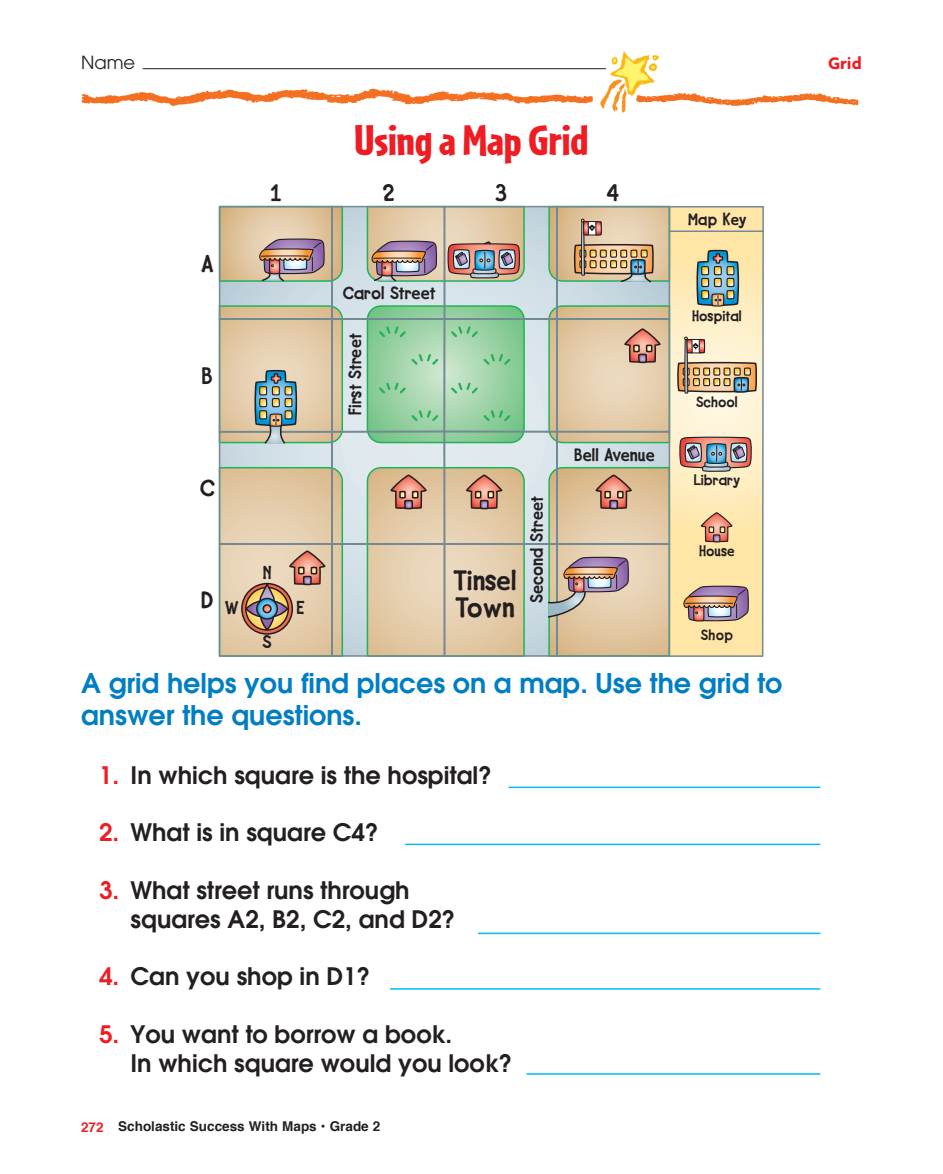
<style>
.page{position:relative;width:943px;height:1174px;background:#fff}
.page>*{position:absolute;margin:0;border:0;box-sizing:border-box;transform-origin:0 0}
.t1{font:900 45px "Cafeteria";color:#ee1d23}
.t2{font:28.5px/27px "Tykewriter";color:#231f20}
.t3{font:600 27px/32.4px "Avant Garde";color:#007ec5}
.t4{font:600 24px/28.8px "Avant Garde";color:#231f20}
.t5{font:24px "Tykewriter";color:#231f20}
.t6{font:18.6px "Tykewriter";color:#231f20}
.t7{font:18px "Tykewriter";color:#231f20}
.t8{font:18px "Avant Garde";color:#231f20}
.t9{font:700 18px "Agenda";color:#ee1d23}
.t10{font:16.5px "Tykewriter";color:#231f20}
.t11{font:15px "Tykewriter";color:#231f20}
.t12{font:700 13.5px "Helvetica";color:#231f20}
.s1{color:#ee1d23}
</style>
<div class="page">
<img style="left:81px;top:51px;width:778px;height:62px">
<hr style="left:143px;top:68px;width:463px;height:1px;background:#231f20">
<svg style="left:218px;top:205px;width:328px;height:452px;background:#d1dfe5"></svg>
<svg style="left:367px;top:306px;width:157px;height:136px;background:#93cda1"></svg>
<svg style="left:366px;top:466px;width:159px;height:191px;background:#d7c3a2"></svg>
<div style="left:474px;top:491px;width:7px;height:7px;border:2px solid #231f20"></div>
<svg style="left:218px;top:466px;width:126px;height:191px;background:#cfbd9f"></svg>
<div style="left:262px;top:604px;width:10px;height:9px;border:2px solid #231f20;border-radius:50%"></div>
<img style="left:366px;top:205px;width:159px;height:78px">
<svg style="left:218px;top:205px;width:126px;height:78px;background:#c4b399"></svg>
<svg style="left:218px;top:304px;width:126px;height:141px;background:#c5bea2"></svg>
<svg style="left:546px;top:205px;width:217px;height:452px;background:#d6c5a6"></svg>
<hr style="left:508px;top:786px;width:312px;height:2px;background:#01bdf2">
<hr style="left:405px;top:843px;width:415px;height:2px;background:#01bdf2">
<hr style="left:478px;top:932px;width:342px;height:2px;background:#01bdf2">
<hr style="left:390px;top:988px;width:430px;height:1px;background:#01bdf2">
<hr style="left:526px;top:1073px;width:294px;height:1px;background:#01bdf2">
<p class="t8" style="left:81px;top:52px;width:56px">Name</p>
<p class="t9" style="left:827px;top:52px;width:35px">Grid</p>
<h1 class="t1" style="left:354px;top:114px;width:235px">Using a Map Grid</h1>
<p class="t5" style="left:270px;top:176px;width:13px">1</p>
<p class="t5" style="left:382px;top:176px;width:14px">2</p>
<p class="t5" style="left:495px;top:176px;width:14px">3</p>
<p class="t5" style="left:606px;top:176px;width:14px">4</p>
<p class="t5" style="left:201px;top:248px;width:14px">A</p>
<p class="t5" style="left:201px;top:360px;width:13px">B</p>
<p class="t5" style="left:199px;top:472px;width:17px">C</p>
<p class="t5" style="left:201px;top:584px;width:14px">D</p>
<p class="t6" style="left:263px;top:560px;width:10px">N</p>
<p class="t6" style="left:225px;top:595px;width:15px">W</p>
<p class="t6" style="left:296px;top:595px;width:10px">E</p>
<p class="t6" style="left:262px;top:629px;width:11px">S</p>
<p class="t7" style="left:342px;top:281px;width:95px">Carol Street</p>
<p class="t7" style="left:343px;top:415px;width:84px;rotate:-90deg">First Street</p>
<p class="t2" style="left:453px;top:565px;width:65px">Tinsel<br>Town</p>
<p class="t7" style="left:524px;top:603px;width:108px;rotate:-90deg">Second Street</p>
<p class="t7" style="left:574px;top:443px;width:82px">Bell Avenue</p>
<p class="t10" style="left:687px;top:208px;width:60px">Map Key</p>
<p class="t11" style="left:692px;top:306px;width:51px">Hospital</p>
<p class="t11" style="left:696px;top:392px;width:43px">School</p>
<p class="t11" style="left:693px;top:469px;width:47px">Library</p>
<p class="t11" style="left:699px;top:541px;width:37px">House</p>
<p class="t11" style="left:700px;top:625px;width:34px">Shop</p>
<p class="t3" style="left:81px;top:666px;width:702px">A grid helps you find places on a map. Use the grid to answer the questions.</p>
<p class="t4" style="left:99px;top:760px;width:394px"><span class="s1">1.</span> In which square is the hospital?</p>
<p class="t4" style="left:99px;top:817px;width:281px"><span class="s1">2.</span> What is in square C4?</p>
<p class="t4" style="left:131px;top:875px;width:326px;text-indent:-31px"><span class="s1">3.</span> What street runs through squares A2, B2, C2, and D2?</p>
<p class="t4" style="left:99px;top:961px;width:272px"><span class="s1">4.</span> Can you shop in D1?</p>
<p class="t4" style="left:130px;top:1019px;width:383px;text-indent:-31px"><span class="s1">5.</span> You want to borrow a book.<br>In which square would you look?</p>
<p class="t12" style="left:81px;top:1114px;width:301px"><span class="s1">272</span> Scholastic Success With Maps • Grade 2</p>
</div>
